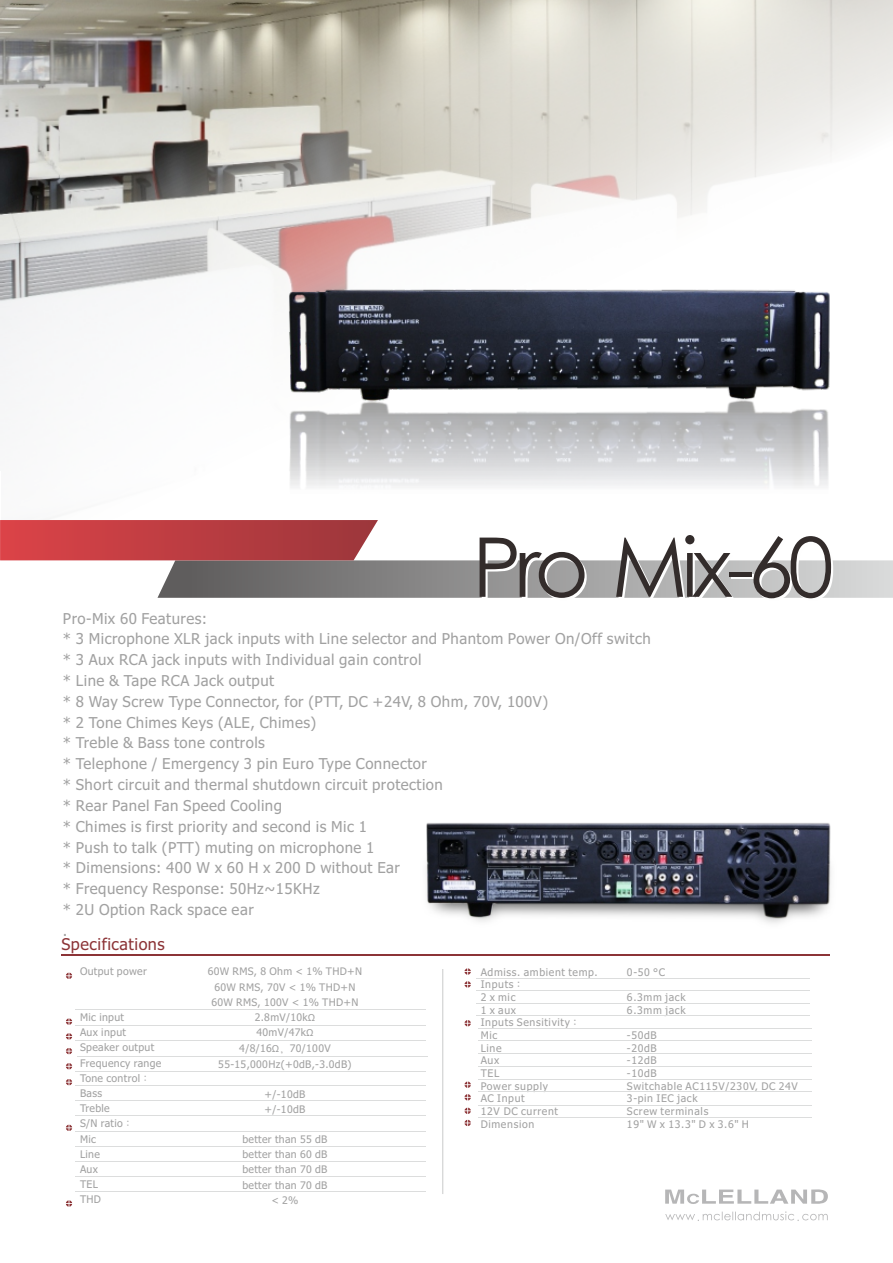
<style>
.page{position:relative;width:893px;height:1263px;background:#fff}
.page>*{position:absolute;margin:0;border:0;box-sizing:border-box;transform-origin:0 0}
.t1{font:82.5px "Century Gothic";letter-spacing:-.07em;color:#332c2b}
.t2{font:16.2px "Tahoma";letter-spacing:.03em;color:#8c3437}
.t3{font:15px/20.9px "Tahoma";letter-spacing:.03em;color:#a1a1a1}
.t4{font:10.5px/12.6px "Tahoma";letter-spacing:.06em;color:#a1a1a1}
.t5{font:10.5px/15.1px "Tahoma";letter-spacing:.03em;color:#a1a1a1}
.t6{font:10.35px/15.5px "Tahoma";letter-spacing:.03em;color:#a1a1a1;text-align:center}
.s1{font-family:"Arial Unicode MS";font-size:9.75px}
.s2{font-family:"Ming Li U"}
.s3{font-family:"DF Kai Shu SB Estd BF"}
</style>
<div class="page">
<img style="left:0;top:0;width:893px;height:379px">
<svg style="left:665px;top:1189px;width:163px;height:32px"></svg>
<hr style="left:61px;top:954px;width:769px;height:1px;background:#8c3437">
<hr style="left:76px;top:1009px;width:350px;height:1px;background:#dcdddd">
<hr style="left:76px;top:1025px;width:350px;height:1px;background:#dcdddd">
<hr style="left:76px;top:1040px;width:350px;height:1px;background:#dcdddd">
<hr style="left:77px;top:1056px;width:350px;height:1px;background:#dcdddd">
<hr style="left:76px;top:1071px;width:350px;height:1px;background:#dcdddd">
<hr style="left:76px;top:1085px;width:350px;height:1px;background:#dcdddd">
<hr style="left:76px;top:1115px;width:350px;height:1px;background:#dcdddd">
<hr style="left:76px;top:1131px;width:350px;height:1px;background:#dcdddd">
<hr style="left:76px;top:1146px;width:350px;height:1px;background:#dcdddd">
<hr style="left:76px;top:1161px;width:350px;height:1px;background:#dcdddd">
<svg style="left:66px;top:973px;width:6px;height:6px"></svg>
<svg style="left:66px;top:1033px;width:6px;height:6px"></svg>
<svg style="left:66px;top:1048px;width:6px;height:6px"></svg>
<svg style="left:66px;top:1063px;width:6px;height:6px"></svg>
<svg style="left:66px;top:1125px;width:6px;height:6px"></svg>
<svg style="left:0;top:520px;width:893px;height:78px"></svg>
<svg style="left:66px;top:1018px;width:6px;height:7px"></svg>
<hr style="left:442px;top:969px;width:1px;height:225px;background:#c9caca">
<hr style="left:76px;top:1100px;width:350px;height:1px;background:#dcdddd">
<hr style="left:76px;top:1176px;width:350px;height:1px;background:#dcdddd">
<hr style="left:76px;top:1191px;width:350px;height:1px;background:#dcdddd">
<svg style="left:66px;top:1200px;width:6px;height:7px"></svg>
<hr style="left:477px;top:1003px;width:333px;height:1px;background:#dcdddd">
<hr style="left:477px;top:1015px;width:333px;height:1px;background:#dcdddd">
<svg style="left:465px;top:1081px;width:6px;height:7px"></svg>
<svg style="left:465px;top:1094px;width:6px;height:6px"></svg>
<svg style="left:465px;top:1108px;width:6px;height:6px"></svg>
<svg style="left:465px;top:1120px;width:6px;height:6px"></svg>
<hr style="left:478px;top:1028px;width:334px;height:1px;background:#dcdddd">
<hr style="left:478px;top:1041px;width:334px;height:1px;background:#dcdddd">
<hr style="left:478px;top:1053px;width:334px;height:1px;background:#dcdddd">
<hr style="left:478px;top:1066px;width:334px;height:1px;background:#dcdddd">
<hr style="left:478px;top:1079px;width:334px;height:1px;background:#dcdddd">
<hr style="left:478px;top:1091px;width:334px;height:1px;background:#dcdddd">
<hr style="left:478px;top:1105px;width:334px;height:1px;background:#dcdddd">
<hr style="left:478px;top:1117px;width:334px;height:1px;background:#dcdddd">
<svg style="left:66px;top:1079px;width:6px;height:6px"></svg>
<svg style="left:465px;top:1020px;width:6px;height:6px"></svg>
<img style="left:400px;top:823px;width:431px;height:179px">
<img style="left:251px;top:109px;width:608px;height:173px">
<img style="left:249px;top:282px;width:612px;height:316px">
<h1 class="t1" style="left:472px;top:535px;width:363px">Pro Mix-60</h1>
<p class="t3" style="left:63px;top:609px;width:589px">Pro-Mix 60 Features:<br>* 3 Microphone XLR jack inputs with Line selector and Phantom Power On/Off switch * 3 Aux RCA jack inputs with Individual gain control<br>* Line &amp; Tape RCA Jack output<br>* 8 Way Screw Type Connector, for (PTT, DC +24V, 8 Ohm, 70V, 100V)<br>* 2 Tone Chimes Keys (ALE, Chimes)<br>* Treble &amp; Bass tone controls<br>* Telephone / Emergency 3 pin Euro Type Connector<br>* Short circuit and thermal shutdown circuit protection<br>* Rear Panel Fan Speed Cooling<br>* Chimes is first priority and second is Mic 1<br>* Push to talk (PTT) muting on microphone 1<br>* Dimensions: 400 W x 60 H x 200 D without Ear<br>* Frequency Response: 50Hz~15KHz<br>* 2U Option Rack space ear<br>.</p>
<p class="t2" style="left:61px;top:938px;width:105px">Specifications</p>
<p class="t6" style="left:208px;top:965px;width:156px">60W RMS, 8 Ohm &lt; 1% THD+N<br>60W RMS, 70V &lt; 1% THD+N<br>60W RMS, 100V &lt; 1% THD+N<br>2.8mV/10k<span class="s1">Ω<br></span>40mV/47k<span class="s1">Ω<br></span>4/8/16<span class="s1">Ω</span><span class="s2">,</span> 70/100V<br>55-15,000Hz(+0dB,-3.0dB)</p>
<p class="t6" style="left:264px;top:1087px;width:42px;text-align:left">+/-10dB +/-10dB</p>
<p class="t6" style="left:242px;top:1133px;width:86px">better than 55 dB better than 60 dB better than 70 dB better than 70 dB &lt; 2%</p>
<p class="t4" style="left:481px;top:966px;width:119px">Admiss. ambient temp.<br>Inputs<span class="s3">：<br></span>2 x mic<br>1 x aux<br>Inputs Sensitivity<span class="s3">：<br></span>Mic<br>Line<br>Aux<br>TEL<br>Power supply<br>AC Input<br>12V DC current<br>Dimension</p>
<p class="t4" style="left:627px;top:966px;width:40px">0-50 °C</p>
<p class="t5" style="left:80px;top:965px;width:68px">Output power</p>
<p class="t5" style="left:80px;top:1010px;width:83px">Mic input<br>Aux input<br>Speaker output<br>Frequency range<br>Tone control<span class="s2">：<br></span>Bass<br>Treble<br>S/N ratio<span class="s2">：<br></span>Mic<br>Line<br>Aux<br>TEL<br>THD</p>
<p class="t4" style="left:627px;top:992px;width:60px">6.3mm jack<br>6.3mm jack</p>
<p class="t4" style="left:627px;top:1030px;width:172px">-50dB<br>-20dB<br>-12dB<br>-10dB<br>Switchable AC115V/230V, DC 24V<br>3-pin IEC jack<br>Screw terminals<br>19" W x 13.3" D x 3.6" H</p>
</div>
